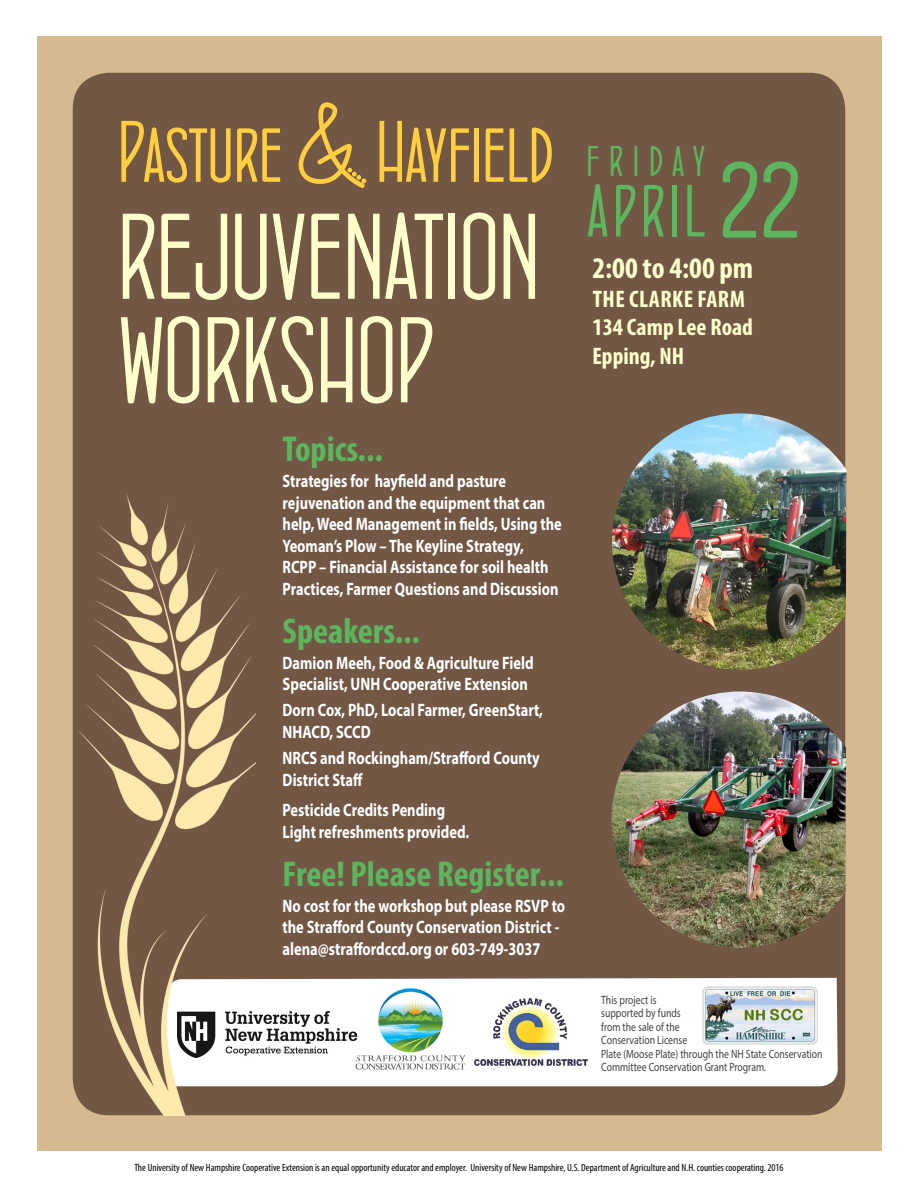
<style>
.page{position:relative;width:918px;height:1188px;background:#fff}
.page>*{position:absolute;margin:0;border:0;box-sizing:border-box;transform-origin:0 0}
.t1{font:121.5px/103.5px "Concurso Italian BTN";color:#ffc}
.t2{font:87px "Concurso Italian BTN";color:#ffcf41}
.t3{font:84px "Concurso Italian BTN";letter-spacing:.045em;color:#5db65f}
.t4{font:48px "Concurso Italian BTN";letter-spacing:.205em;color:#5db65f}
.t5{font:700 condensed 36px "Myriad Pro";color:#5db65f}
.t6{font:700 condensed 30px "Myriad Pro";color:#ffc}
.t7{font:700 condensed 24px/28.8px "Myriad Pro";color:#ffc}
.t8{font:700 18px/21.6px "Myriad Pro";color:#fff;scale:.8 1}
.t9{font:12px/13.5px "Myriad Pro";color:#414042;scale:.81 1}
.t10{font:condensed 10.5px "Myriad Pro";color:#000}
.s1{font-family:"Wednesday";font-size:108px}
.s2{font-size:132px}
</style>
<div class="page">
<div style="left:38px;top:36px;width:844px;height:1114px;background:#d6b990"></div>
<div style="left:73px;top:73px;width:772px;height:1042px;background:#725744;border-radius:36px"></div>
<div style="left:256px;top:978px;width:582px;height:108px;background:#fff"></div>
<img style="left:78px;top:493px;width:178px;height:623px">
<img style="left:352px;top:986px;width:114px;height:87px">
<img style="left:472px;top:993px;width:116px;height:81px">
<img style="left:702px;top:986px;width:115px;height:59px">
<img style="left:178px;top:1011px;width:179px;height:47px">
<img style="left:612px;top:413px;width:234px;height:257px">
<img style="left:612px;top:692px;width:234px;height:256px">
<h2 class="t2" style="left:118px;top:110px;width:437px">Pasture <span class="s1">&amp;</span> Hayfield</h2>
<h1 class="t1" style="left:118px;top:212px;width:424px">REJUVENATION<br>WORKSHOP</h1>
<h3 class="t5" style="left:283px;top:426px;width:102px">Topics...</h3>
<p class="t8" style="left:283px;top:469px;width:350px">Strategies for hayfield and pasture rejuvenation and the equipment that can help, Weed Management in fields, Using the Yeoman’s Plow – The Keyline Strategy, RCPP – Financial Assistance for soil health Practices, Farmer Questions and Discussion</p>
<h3 class="t5" style="left:283px;top:608px;width:139px">Speakers...</h3>
<p class="t8" style="left:283px;top:651px;width:315px">Damion Meeh, Food &amp; Agriculture Field<br>Specialist, UNH Cooperative Extension</p>
<p class="t8" style="left:283px;top:699px;width:327px">Dorn Cox, PhD, Local Farmer, GreenStart,<br>NHACD, SCCD</p>
<p class="t8" style="left:283px;top:747px;width:323px">NRCS and Rockingham/Strafford County<br>District Staff</p>
<p class="t8" style="left:283px;top:799px;width:235px">Pesticide Credits Pending<br>Light refreshments provided.</p>
<h3 class="t5" style="left:283px;top:851px;width:283px">Free! Please Register...</h3>
<p class="t8" style="left:283px;top:894px;width:355px">No cost for the workshop but please RSVP to the Strafford County Conservation District - alena@straffordccd.org or 603-749-3037</p>
<h3 class="t4" style="left:586px;top:137px;width:120px">friday</h3>
<h3 class="t3" style="left:586px;top:168px;width:216px">april<span class="s2">22</span></h3>
<h3 class="t6" style="left:592px;top:249px;width:162px">2:00 to 4:00 pm</h3>
<h3 class="t7" style="left:592px;top:284px;width:162px">THE CLARKE FARM<br>134 Camp Lee Road<br>Epping, NH</h3>
<p class="t9" style="left:601px;top:993px;width:275px">This project is<br>supported by funds<br>from the sale of the<br>Conservation License<br>Plate (Moose Plate) through the NH State Conservation<br>Committee Conservation Grant Program.</p>
<p class="t10" style="left:134px;top:1161px;width:651px">The University of New Hampshire Cooperative Extension is an equal opportunity educator and employer. University of New Hampshire, U.S. Department of Agriculture and N.H. counties cooperating. 2016</p>
</div>
